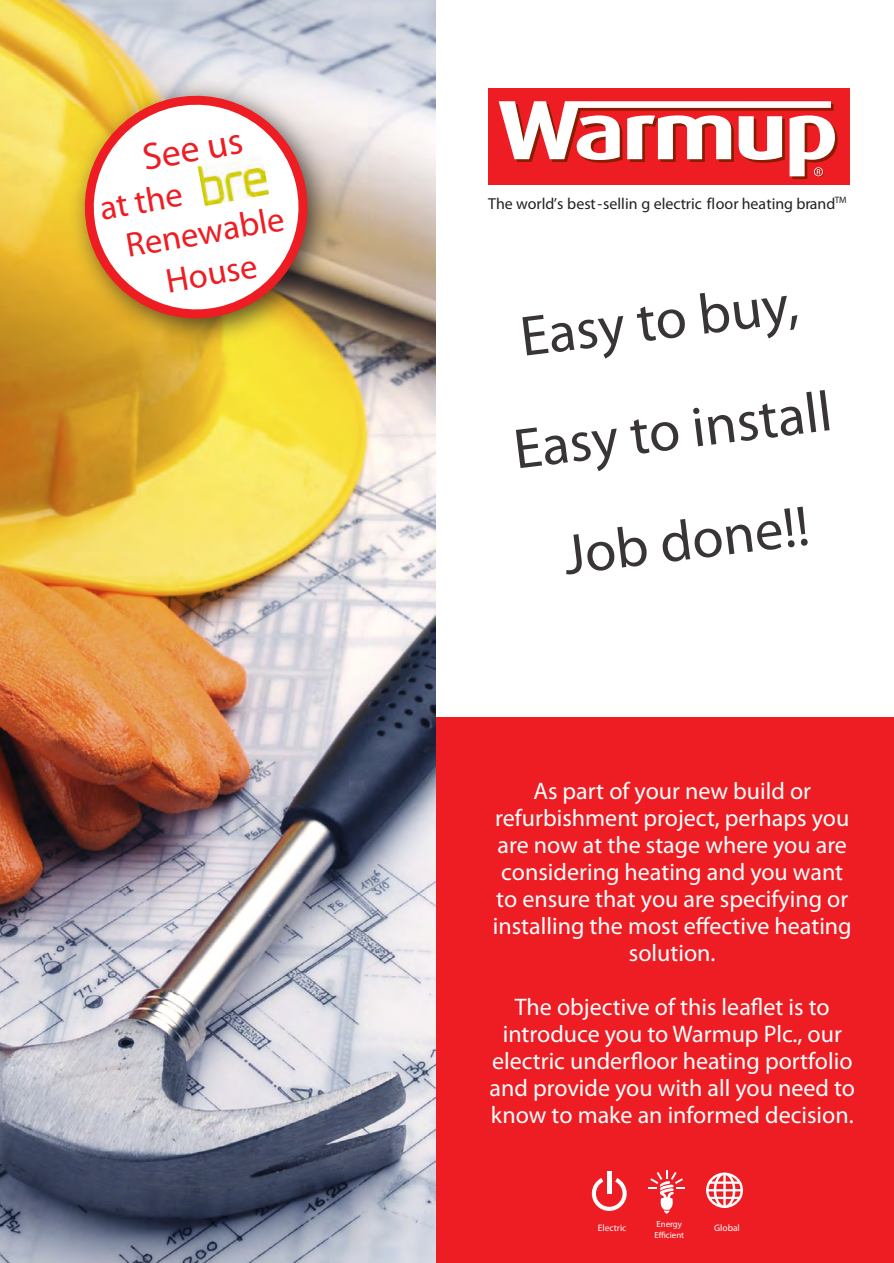
<style>
.page{position:relative;width:894px;height:1263px;background:#fff}
.page>*{position:absolute;margin:0;border:0;box-sizing:border-box;transform-origin:0 0}
.t1{font:57px/111px "Myriad Pro";color:#231f20;text-align:center}
.t2{font:37.8px "Myriad Pro";color:#ee1d23}
.t3{font:34.65px/41.5px "Myriad Pro";color:#ee1d23;text-align:center}
.t4{font:24px/27px "Myriad Pro";color:#fff;text-align:center}
.t5{font:15.9px "Myriad Pro";color:#231f20}
.t6{font:9.45px "Myriad Pro";color:#fff}
.t7{font:9.3px "Myriad Pro";color:#fff}
.t8{font:8.85px/10.6px "Myriad Pro";color:#fff}
</style>
<div class="page">
<div style="left:436px;top:717px;width:457px;height:546px;background:#ee1d23"></div>
<hr style="left:0;top:1042px;width:1px;height:221px;background:#ee1d23">
<hr style="left:607px;top:1170px;width:4px;height:23px;background:#fff">
<svg style="left:591px;top:1178px;width:35px;height:33px"></svg>
<svg style="left:706px;top:1172px;width:37px;height:36px"></svg>
<svg style="left:648px;top:1170px;width:36px;height:43px"></svg>
<div style="left:488px;top:88px;width:361px;height:97px;background:#ee1d23"></div>
<svg style="left:498px;top:101px;width:339px;height:78px"></svg>
<img style="left:1px;top:0;width:434px;height:1263px">
<div style="left:68px;top:79px;width:269px;height:269px;background:#231f20;opacity:.75"></div>
<svg style="left:74px;top:85px;width:244px;height:244px;background:#d1b662"></svg>
<svg style="left:84px;top:95px;width:224px;height:224px"></svg>
<img style="left:198px;top:155px;width:71px;height:51px">
<p class="t2" style="left:139px;top:134px;width:102px;rotate:-10deg">See us</p>
<p class="t3" style="left:96px;top:187px;width:85px;rotate:-10deg">at the</p>
<p class="t3" style="left:122px;top:225px;width:162px;rotate:-10deg">Renewable<br>House</p>
<p class="t5" style="left:488px;top:193px;width:360px">The world’s best-sellin g electric floor heating brand<sup>TM</sup></p>
<h1 class="t1" style="left:493px;top:283px;width:321px;rotate:-7deg">Easy to buy,<br>Easy to install<br>Job done!!</h1>
<p class="t4" style="left:493px;top:777px;width:360px">As part of your new build or refurbishment project, perhaps you are now at the stage where you are considering heating and you want to ensure that you are specifying or installing the most effective heating solution.</p>
<p class="t4" style="left:489px;top:993px;width:367px">The objective of this leaflet is to introduce you to Warmup Plc., our electric underfloor heating portfolio and provide you with all you need to know to make an informed decision.</p>
<p class="t7" style="left:598px;top:1222px;width:30px">Electric</p>
<p class="t8" style="left:654px;top:1218px;width:31px">Energy<br>Efficient</p>
<p class="t6" style="left:714px;top:1222px;width:27px">Global</p>
</div>
